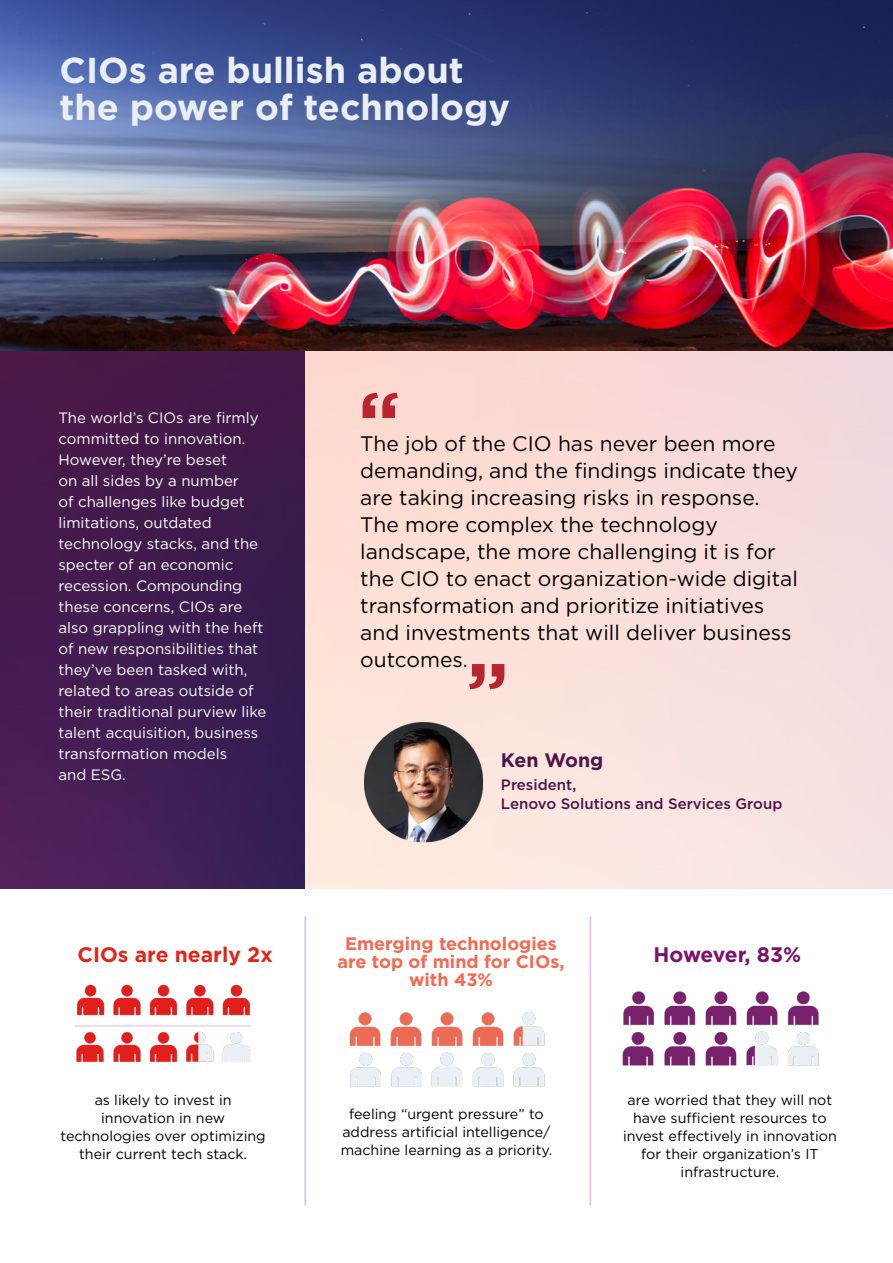
<style>
.page{position:relative;width:893px;height:1263px;background:#fff}
.page>*{position:absolute;margin:0;border:0;box-sizing:border-box;transform-origin:0 0}
.t1{font:700 78px "Gotham";color:#b8252e}
.t2{font:700 36px/37.5px "Gotham";color:#eaeef5}
.t3{font:21px/27px "Gotham";color:#000}
.t4{font:700 21px "Gotham";color:#e1251b}
.t5{font:700 21px "Gotham";letter-spacing:-.025em;color:#7a126b}
.t6{font:700 19.5px "Gotham";color:#4d144a}
.t7{font:700 18px/18px "Gotham";color:#f26a52;text-align:center}
.t8{font:15px/21px "Gotham";color:#fff}
.t9{font:500 15px/19.5px "Gotham";color:#4d144a}
.t10{font:14.25px/18px "Gotham";color:#000;text-align:center}
</style>
<div class="page">
<img style="left:0;top:350px;width:306px;height:539px">
<img style="left:306px;top:350px;width:587px;height:539px">
<img style="left:0;top:0;width:893px;height:350px">
<img style="left:77px;top:984px;width:174px;height:32px">
<img style="left:76px;top:1031px;width:175px;height:31px">
<img style="left:622px;top:991px;width:197px;height:75px">
<img style="left:349px;top:1012px;width:196px;height:75px">
<img style="left:346px;top:705px;width:154px;height:158px">
<hr style="left:75px;top:1025px;width:176px;height:1px;background:#d9c1d8">
<hr style="left:304px;top:916px;width:2px;height:289px;background:#d9c1d8">
<hr style="left:590px;top:916px;width:1px;height:289px;background:#d9c1d8">
<h2 class="t2" style="left:60px;top:51px;width:452px">CIOs are bullish about the power of technology</h2>
<p class="t8" style="left:58px;top:407px;width:209px">The world’s CIOs are firmly committed to innovation.<br>However, they’re beset<br>on all sides by a number<br>of challenges like budget limitations, outdated technology stacks, and the specter of an economic recession. Compounding these concerns, CIOs are also grappling with the heft of new responsibilities that they’ve been tasked with, related to areas outside of their traditional purview like talent acquisition, business transformation models<br>and ESG.</p>
<h1 class="t1" style="left:358px;top:368px;width:44px">“</h1>
<p class="t3" style="left:360px;top:429px;width:439px">The job of the CIO has never been more demanding, and the findings indicate they are taking increasing risks in response.<br>The more complex the technology landscape, the more challenging it is for the CIO to enact organization-wide digital transformation and prioritize initiatives and investments that will deliver business outcomes.</p>
<h1 class="t1" style="left:509px;top:713px;width:44px;rotate:-180deg">“</h1>
<h3 class="t6" style="left:501px;top:747px;width:104px">Ken Wong</h3>
<p class="t9" style="left:501px;top:774px;width:283px">President,<br>Lenovo Solutions and Services Group</p>
<p class="t7" style="left:338px;top:934px;width:228px">Emerging technologies are top of mind for CIOs, with 43%</p>
<h3 class="t4" style="left:78px;top:941px;width:197px">CIOs are nearly 2x</h3>
<h3 class="t5" style="left:654px;top:941px;width:149px">However, 83%</h3>
<p class="t10" style="left:60px;top:1091px;width:207px">as likely to invest in innovation in new technologies over optimizing their current tech stack.</p>
<p class="t10" style="left:623px;top:1091px;width:215px">are worried that they will not have sufficient resources to invest effectively in innovation for their organization’s IT infrastructure.</p>
<p class="t10" style="left:341px;top:1105px;width:213px">feeling “urgent pressure” to address artificial intelligence/ machine learning as a priority.</p>
</div>
